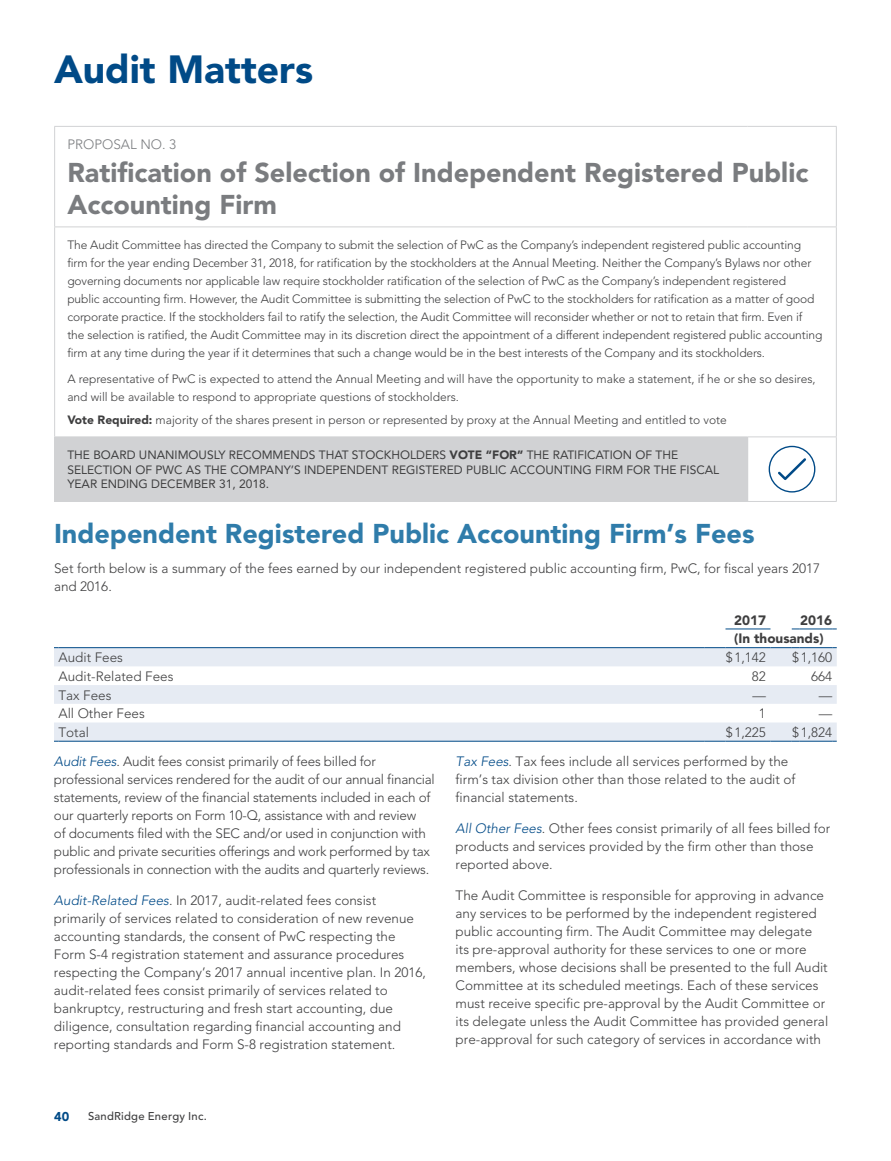
<style>
.page{position:relative;width:891px;height:1161px;background:#fff}
.page>*{position:absolute;margin:0;border:0;box-sizing:border-box;transform-origin:0 0}
.t1{font:900 39px "Avenir LT Std";color:#004a87}
.t2{font:900 27px/32.4px "Avenir LT Std";color:#7a7c7f}
.t3{font:900 27px "Avenir LT Std";color:#2f7caa}
.t4{font:300 13.5px/18px "Avenir LT Std";color:#3e3e3f}
.t5{font:900 13.5px/18.8px "Avenir LT Std";color:#3e3e3f}
.t6{font:300 13.5px "Avenir LT Std";color:#7a7c7f}
.t7{font:900 12.75px "Avenir LT Std";color:#004a87}
.t8{font:300 12px/18px "Avenir LT Std";letter-spacing:-.01em;color:#3e3e3f}
.t9{font:12px/14.4px "Avenir LT Std";color:#3e3e3f}
.t10{font:500 11.25px "Avenir LT Std";letter-spacing:.025em;color:#3e3e3f}
.s1{font-weight:900}
.s2{font-style:italic;color:#004a87}
</style>
<div class="page">
<div style="left:55px;top:437px;width:693px;height:64px;background:#d1d2d4"></div>
<hr style="left:54px;top:126px;width:694px;height:1px;background:#d1d2d4">
<hr style="left:54px;top:127px;width:1px;height:100px;background:#d1d2d4">
<hr style="left:748px;top:126px;width:89px;height:1px;background:#d1d2d4">
<hr style="left:836px;top:127px;width:1px;height:100px;background:#d1d2d4">
<hr style="left:54px;top:227px;width:694px;height:1px;background:#d1d2d4">
<hr style="left:54px;top:227px;width:1px;height:210px;background:#d1d2d4">
<hr style="left:748px;top:227px;width:89px;height:1px;background:#d1d2d4">
<hr style="left:836px;top:227px;width:1px;height:210px;background:#d1d2d4">
<hr style="left:54px;top:437px;width:1px;height:64px;background:#d1d2d4">
<hr style="left:748px;top:437px;width:89px;height:1px;background:#d1d2d4">
<hr style="left:836px;top:437px;width:1px;height:64px;background:#d1d2d4">
<hr style="left:54px;top:501px;width:694px;height:1px;background:#d1d2d4">
<hr style="left:748px;top:501px;width:89px;height:1px;background:#d1d2d4">
<svg style="left:769px;top:446px;width:46px;height:47px"></svg>
<svg style="left:54px;top:648px;width:783px;height:93px;fill:#e6ebf3"></svg>
<hr style="left:58px;top:741px;width:646px;height:1px;background:#004a87">
<svg style="left:704px;top:741px;width:29px;height:1px"></svg>
<hr style="left:733px;top:741px;width:33px;height:1px;background:#004a87">
<svg style="left:766px;top:741px;width:33px;height:1px"></svg>
<hr style="left:799px;top:741px;width:33px;height:1px;background:#004a87">
<hr style="left:58px;top:647px;width:646px;height:1px;background:#004a87">
<svg style="left:704px;top:647px;width:29px;height:1px"></svg>
<hr style="left:733px;top:647px;width:33px;height:1px;background:#004a87">
<svg style="left:766px;top:647px;width:33px;height:1px"></svg>
<hr style="left:799px;top:647px;width:33px;height:1px;background:#004a87">
<hr style="left:733px;top:629px;width:33px;height:1px;background:#004a87">
<hr style="left:799px;top:629px;width:33px;height:1px;background:#004a87">
<h1 class="t1" style="left:54px;top:46px;width:261px">Audit Matters</h1>
<p class="t6" style="left:67px;top:137px;width:110px">PROPOSAL NO. 3</p>
<h2 class="t2" style="left:67px;top:156px;width:742px">Ratification of Selection of Independent Registered Public<br>Accounting Firm</h2>
<p class="t8" style="left:67px;top:236px;width:756px">The Audit Committee has directed the Company to submit the selection of PwC as the Company’s independent registered public accounting firm for the year ending December 31, 2018, for ratification by the stockholders at the Annual Meeting. Neither the Company’s Bylaws nor other governing documents nor applicable law require stockholder ratification of the selection of PwC as the Company’s independent registered<br>public accounting firm. However, the Audit Committee is submitting the selection of PwC to the stockholders for ratification as a matter of good corporate practice. If the stockholders fail to ratify the selection, the Audit Committee will reconsider whether or not to retain that firm. Even if the selection is ratified, the Audit Committee may in its discretion direct the appointment of a different independent registered public accounting firm at any time during the year if it determines that such a change would be in the best interests of the Company and its stockholders.</p>
<p class="t8" style="left:67px;top:370px;width:750px">A representative of PwC is expected to attend the Annual Meeting and will have the opportunity to make a statement, if he or she so desires, and will be available to respond to appropriate questions of stockholders.</p>
<p class="t8" style="left:67px;top:411px;width:661px"><span class="s1">Vote Required:</span> majority of the shares present in person or represented by proxy at the Annual Meeting and entitled to vote</p>
<p class="t9" style="left:67px;top:448px;width:653px">THE BOARD UNANIMOUSLY RECOMMENDS THAT STOCKHOLDERS <span class="s1">VOTE “FOR”</span> THE RATIFICATION OF THE<br>SELECTION OF PWC AS THE COMPANY’S INDEPENDENT REGISTERED PUBLIC ACCOUNTING FIRM FOR THE FISCAL<br>YEAR ENDING DECEMBER 31, 2018.</p>
<h2 class="t3" style="left:54px;top:517px;width:702px">Independent Registered Public Accounting Firm’s Fees</h2>
<p class="t4" style="left:54px;top:560px;width:768px">Set forth below is a summary of the fees earned by our independent registered public accounting firm, PwC, for fiscal years 2017 and 2016.</p>
<p class="t5" style="left:734px;top:611px;width:33px">2017</p>
<p class="t5" style="left:734px;top:611px;width:100px;text-indent:66px">2016 (In thousands)</p>
<p class="t4" style="left:59px;top:649px;width:66px">Audit Fees</p>
<p class="t4" style="left:726px;top:649px;width:42px">$1,142</p>
<p class="t4" style="left:792px;top:649px;width:42px">$1,160</p>
<p class="t4" style="left:59px;top:667px;width:117px">Audit-Related Fees</p>
<p class="t4" style="left:752px;top:667px;width:16px">82</p>
<p class="t4" style="left:811px;top:667px;width:23px">664</p>
<p class="t4" style="left:59px;top:686px;width:55px">Tax Fees</p>
<p class="t4" style="left:753px;top:686px;width:15px">—</p>
<p class="t4" style="left:819px;top:686px;width:15px">—</p>
<p class="t4" style="left:59px;top:705px;width:88px">All Other Fees</p>
<p class="t4" style="left:759px;top:705px;width:9px">1</p>
<p class="t4" style="left:819px;top:705px;width:15px">—</p>
<p class="t4" style="left:59px;top:723px;width:32px">Total</p>
<p class="t4" style="left:726px;top:723px;width:42px">$1,225</p>
<p class="t4" style="left:792px;top:723px;width:42px">$1,824</p>
<p class="t4" style="left:54px;top:753px;width:382px"><span class="s2">Audit Fees</span>. Audit fees consist primarily of fees billed for professional services rendered for the audit of our annual financial statements, review of the financial statements included in each of our quarterly reports on Form 10-Q, assistance with and review<br>of documents filed with the SEC and/or used in conjunction with public and private securities offerings and work performed by tax professionals in connection with the audits and quarterly reviews.</p>
<p class="t4" style="left:54px;top:891px;width:374px"><span class="s2">Audit-Related Fees</span>. In 2017, audit-related fees consist primarily of services related to consideration of new revenue accounting standards, the consent of PwC respecting the Form S-4 registration statement and assurance procedures respecting the Company’s 2017 annual incentive plan. In 2016, audit-related fees consist primarily of services related to bankruptcy, restructuring and fresh start accounting, due diligence, consultation regarding financial accounting and reporting standards and Form S-8 registration statement.</p>
<p class="t4" style="left:456px;top:753px;width:341px"><span class="s2">Tax Fees</span>. Tax fees include all services performed by the firm’s tax division other than those related to the audit of financial statements.</p>
<p class="t4" style="left:456px;top:819px;width:376px"><span class="s2">All Other Fees</span>. Other fees consist primarily of all fees billed for products and services provided by the firm other than those reported above.</p>
<p class="t4" style="left:456px;top:886px;width:374px">The Audit Committee is responsible for approving in advance any services to be performed by the independent registered public accounting firm. The Audit Committee may delegate its pre-approval authority for these services to one or more members, whose decisions shall be presented to the full Audit Committee at its scheduled meetings. Each of these services must receive specific pre-approval by the Audit Committee or its delegate unless the Audit Committee has provided general pre-approval for such category of services in accordance with</p>
<p class="t7" style="left:54px;top:1108px;width:17px">40</p>
<p class="t10" style="left:88px;top:1110px;width:120px">SandRidge Energy Inc.</p>
</div>
